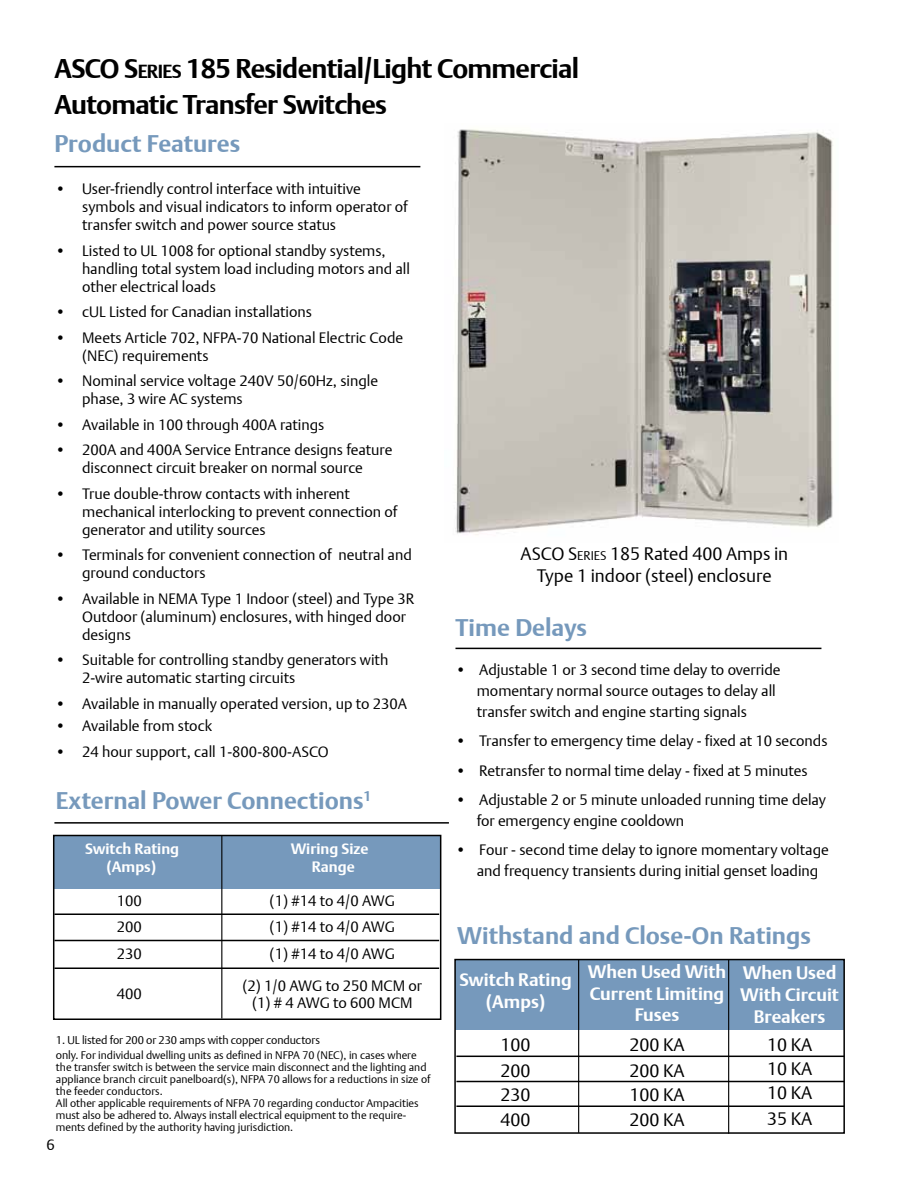
<style>
.page{position:relative;width:918px;height:1188px;background:#fff}
.page>*{position:absolute;margin:0;border:0;box-sizing:border-box;transform-origin:0 0}
.t1{font:700 27px/36px "DTL Argo T";letter-spacing:-.025em;color:#000}
.t2{font:700 24px "DTL Argo T";color:#7699bc}
.t3{font:18px/25px "DTL Argo T Light";color:#000;text-align:justify}
.t4{font:700 18px/21.6px "DTL Argo T";color:#fff;text-align:center}
.t5{font:15px/18px "DTL Argo T Light";color:#000}
.t6{font:700 15px/18px "DTL Argo T";color:#fff;text-align:center}
.t7{font:11.25px "DTL Argo T Light";letter-spacing:-.01em;color:#000}
.t8{font:10.95px/12px "DTL Argo T Light";color:#000}
.s1{font-size:18.9px}
.s2{font-size:11.25px}
.s3{font-size:12.6px}
.s4{font-family:"DTL Argo T";font-weight:700}
</style>
<div class="page">
<hr style="left:54px;top:166px;width:366px;height:1px;background:#000">
<div style="left:54px;top:835px;width:387px;height:54px;background:#7699bc"></div>
<hr style="left:54px;top:822px;width:395px;height:2px;background:#000">
<hr style="left:221px;top:835px;width:1px;height:183px;background:#000">
<div style="left:456px;top:960px;width:388px;height:70px;background:#7699bc"></div>
<hr style="left:578px;top:960px;width:1px;height:173px;background:#000">
<hr style="left:728px;top:960px;width:1px;height:174px;background:#000">
<div style="left:454px;top:959px;width:391px;height:175px;border:2px solid #000"></div>
<hr style="left:456px;top:1056px;width:388px;height:1px;background:#000">
<div style="left:53px;top:835px;width:388px;height:185px;border:2px solid #000"></div>
<hr style="left:54px;top:913px;width:385px;height:2px;background:#000">
<hr style="left:54px;top:940px;width:385px;height:1px;background:#000">
<hr style="left:54px;top:968px;width:385px;height:1px;background:#000">
<hr style="left:456px;top:1081px;width:388px;height:1px;background:#000">
<hr style="left:456px;top:1106px;width:388px;height:1px;background:#000">
<img style="left:455px;top:129px;width:378px;height:406px">
<hr style="left:455px;top:648px;width:366px;height:1px;background:#000">
<h1 class="t1" style="left:54px;top:50px;width:526px">ASCO S<span class="s1">ERIES</span> 185 Residential/Light Commercial<br>Automatic Transfer Switches</h1>
<h2 class="t2" style="left:54px;top:130px;width:187px">Product Features</h2>
<p class="t5" style="left:82px;top:180px;width:327px;text-indent:-27px">• User-friendly control interface with intuitive symbols and visual indicators to inform operator of transfer switch and power source status</p>
<p class="t5" style="left:82px;top:241px;width:329px;text-indent:-27px">• Listed to UL 1008 for optional standby systems, handling total system load including motors and all other electrical loads</p>
<p class="t5" style="left:55px;top:303px;width:258px">• cUL Listed for Canadian installations</p>
<p class="t5" style="left:82px;top:328px;width:323px;text-indent:-27px">• Meets Article 702, NFPA-70 National Electric Code (NEC) requirements</p>
<p class="t5" style="left:82px;top:372px;width:298px;text-indent:-27px">• Nominal service voltage 240V 50/60Hz, single phase, 3 wire AC systems</p>
<p class="t5" style="left:55px;top:415px;width:271px">• Available in 100 through 400A ratings</p>
<p class="t5" style="left:55px;top:441px;width:339px;text-align:center">• 200A and 400A Service Entrance designs feature disconnect circuit breaker on normal source</p>
<p class="t5" style="left:82px;top:484px;width:317px;text-indent:-27px">• True double-throw contacts with inherent mechanical interlocking to prevent connection of generator and utility sources</p>
<p class="t5" style="left:82px;top:546px;width:331px;text-indent:-27px">• Terminals for convenient connection of neutral and ground conductors</p>
<p class="t5" style="left:82px;top:589px;width:334px;text-indent:-27px">• Available in NEMA Type 1 Indoor (steel) and Type 3R<br>Outdoor (aluminum) enclosures, with hinged door designs</p>
<p class="t5" style="left:82px;top:651px;width:308px;text-indent:-27px">• Suitable for controlling standby generators with<br>2-wire automatic starting circuits</p>
<p class="t5" style="left:55px;top:694px;width:354px">• Available in manually operated version, up to 230A</p>
<p class="t5" style="left:55px;top:717px;width:159px">• Available from stock</p>
<p class="t5" style="left:55px;top:742px;width:275px">• 24 hour support, call 1-800-800-ASCO</p>
<h2 class="t2" style="left:56px;top:786px;width:317px">External Power Connections<sup>1</sup></h2>
<p class="t6" style="left:85px;top:839px;width:95px">Switch Rating (Amps)</p>
<p class="t6" style="left:291px;top:839px;width:79px">Wiring Size<br>Range</p>
<p class="t5" style="left:117px;top:888px;width:27px;line-height:26.1px;text-align:justify">100<br>200<br>230</p>
<p class="t5" style="left:117px;top:984px;width:27px">400</p>
<p class="t5" style="left:270px;top:888px;width:127px;line-height:26.1px;text-align:justify">(1) #14 to 4/0 AWG (1) #14 to 4/0 AWG (1) #14 to 4/0 AWG</p>
<p class="t5" style="left:242px;top:977px;width:181px;line-height:17.1px;text-align:center">(2) 1/0 AWG to 250 MCM or (1) # 4 AWG to 600 MCM</p>
<p class="t7" style="left:56px;top:1033px;width:266px">1. UL listed for 200 or 230 amps with copper conductors</p>
<p class="t8" style="left:56px;top:1049px;width:376px"><span class="s2">only.</span> For individual dwelling units as defined in NFPA 70 (NEC), in cases where the transfer switch is between the service main disconnect and the lighting and appliance branch circuit panelboard(s), NFPA 70 allows for a reductions in size of the feeder conductors.<br>All other applicable requirements of NFPA 70 regarding conductor Ampacities must also be adhered to. Always install electrical equipment to the require&shy;ments defined by the authority having jurisdiction.</p>
<p class="t5" style="left:46px;top:1136px;width:10px">6</p>
<p class="t3" style="left:520px;top:543px;width:269px;line-height:21.6px;text-align:center">ASCO S<span class="s3">ERIES</span> 185 Rated 400 Amps in<br>Type 1 indoor (steel) enclosure</p>
<h2 class="t2" style="left:455px;top:614px;width:133px">Time Delays</h2>
<p class="t5" style="left:477px;top:659px;width:305px;line-height:21px;text-indent:-21px"><span class="s4">•</span> Adjustable 1 or 3 second time delay to override momentary normal source outages to delay all transfer switch and engine starting signals</p>
<p class="t5" style="left:455px;top:732px;width:374px">• Transfer to emergency time delay - fixed at 10 seconds</p>
<p class="t5" style="left:455px;top:761px;width:354px">• Retransfer to normal time delay - fixed at 5 minutes</p>
<p class="t5" style="left:477px;top:789px;width:351px;line-height:21px;text-indent:-21px">• Adjustable 2 or 5 minute unloaded running time delay for emergency engine cooldown</p>
<p class="t5" style="left:477px;top:839px;width:354px;line-height:21px;text-indent:-21px">• Four - second time delay to ignore momentary voltage and frequency transients during initial genset loading</p>
<h2 class="t2" style="left:457px;top:921px;width:355px">Withstand and Close-On Ratings</h2>
<p class="t4" style="left:459px;top:969px;width:114px">Switch Rating (Amps)</p>
<p class="t3" style="left:501px;top:1032px;width:32px">100<br>200<br>230<br>400</p>
<p class="t4" style="left:588px;top:961px;width:140px">When Used With<br>Current Limiting<br>Fuses</p>
<p class="t3" style="left:629px;top:1032px;width:57px">200 KA 200 KA 100 KA 200 KA</p>
<p class="t4" style="left:740px;top:962px;width:100px">When Used<br>With Circuit<br>Breakers</p>
<p class="t3" style="left:767px;top:1032px;width:47px;line-height:24.5px">10 KA 10 KA 10 KA 35 KA</p>
</div>
